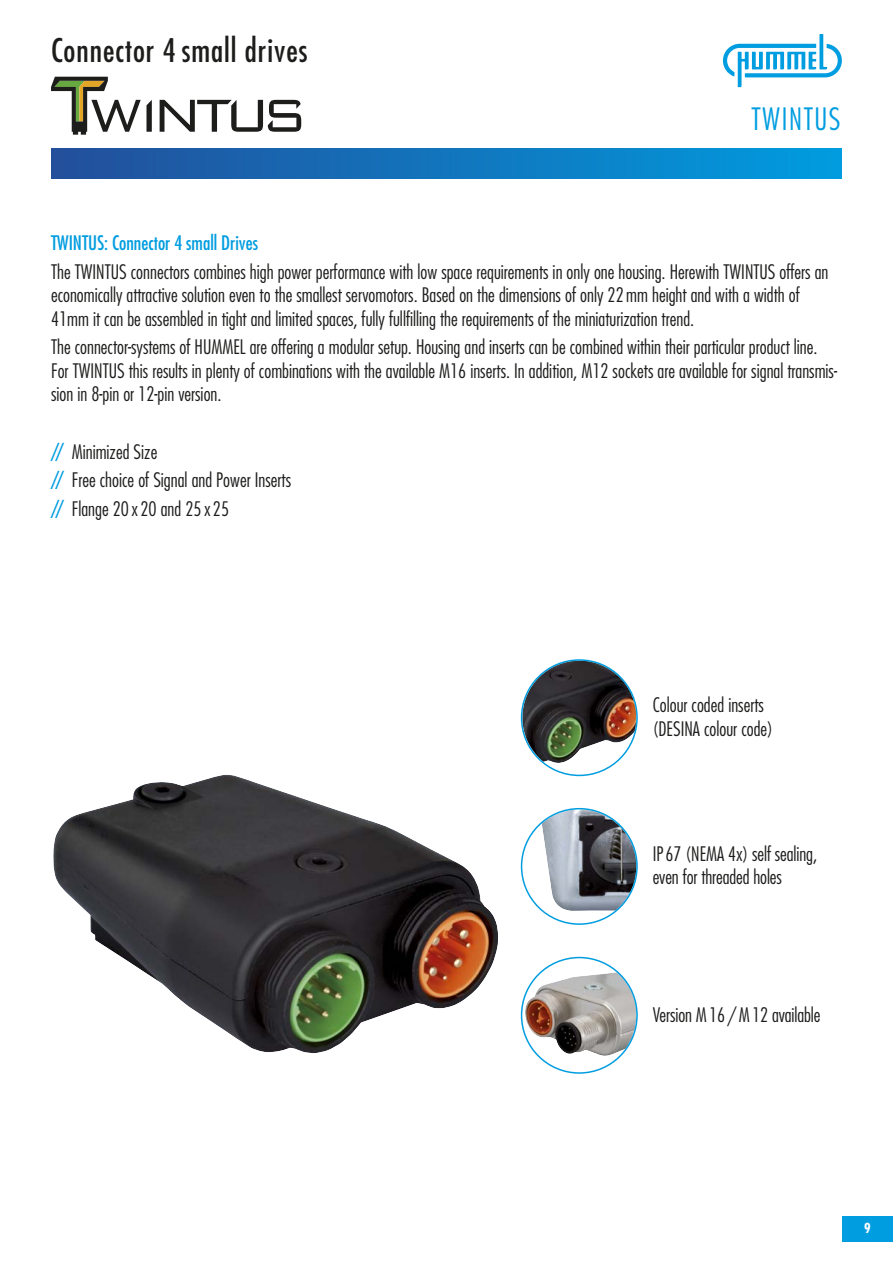
<style>
.page{position:relative;width:893px;height:1263px;background:#fff}
.page>*{position:absolute;margin:0;border:0;box-sizing:border-box;transform-origin:0 0}
.t1{font:condensed 31.65px "Futura Std";letter-spacing:.03em;color:#1d1d1c}
.t2{font:300 condensed 30px "Futura Std";letter-spacing:.05em;color:#009de0}
.t3{font:300 condensed 19.5px/23.4px "Futura Std";color:#1d1d1c}
.t4{font:condensed 19.5px "Futura Std";color:#009de0}
.t5{font:700 condensed 13.5px "Futura Std";color:#fff}
.s1{font-weight:400;color:#009de0}
</style>
<div class="page">
<img style="left:53px;top:774px;width:445px;height:279px">
<svg style="left:160px;top:100px;width:141px;height:32px"></svg>
<svg style="left:51px;top:77px;width:101px;height:58px"></svg>
<img style="left:521px;top:659px;width:117px;height:117px">
<svg style="left:521px;top:808px;width:117px;height:117px"></svg>
<svg style="left:521px;top:957px;width:117px;height:117px"></svg>
<div style="left:842px;top:1216px;width:51px;height:26px;background:#009de0"></div>
<div style="left:51px;top:149px;width:791px;height:30px;background:linear-gradient(to right,#234e9a,#009cdf)"></div>
<svg style="left:723px;top:34px;width:119px;height:53px"></svg>
<p class="t1" style="left:51px;top:36px;width:258px">Connector 4 small drives</p>
<p class="t2" style="left:751px;top:106px;width:91px">TWINTUS</p>
<p class="t4" style="left:51px;top:234px;width:209px">TWINTUS: Connector 4 small Drives</p>
<p class="t3" style="left:51px;top:261px;width:779px">The TWINTUS connectors combines high power performance with low space requirements in only one housing. Herewith TWINTUS offers an economically attractive solution even to the smallest servomotors. Based on the dimensions of only 22mm height and with a width of<br>41mm it can be assembled in tight and limited spaces, fully fullfilling the requirements of the miniaturization trend.</p>
<p class="t3" style="left:51px;top:337px;width:788px">The connector-systems of HUMMEL are offering a modular setup. Housing and inserts can be combined within their particular product line.<br>For TWINTUS this results in plenty of combinations with the available M16 inserts. In addition, M12 sockets are available for signal transmis&shy;sion in 8-pin or 12-pin version.</p>
<p class="t3" style="left:51px;top:441px;width:108px"><span class="s1">//</span> Minimized Size</p>
<p class="t3" style="left:51px;top:470px;width:242px"><span class="s1">//</span> Free choice of Signal and Power Inserts</p>
<p class="t3" style="left:51px;top:498px;width:180px"><span class="s1">//</span> Flange 20 x 20 and 25 x 25</p>
<p class="t3" style="left:653px;top:695px;width:113px">Colour coded inserts</p>
<p class="t3" style="left:653px;top:718px;width:122px">(DESINA colour code)</p>
<p class="t3" style="left:653px;top:843px;width:166px">IP 67 (NEMA 4x) self sealing,</p>
<p class="t3" style="left:653px;top:867px;width:131px">even for threaded holes</p>
<p class="t3" style="left:653px;top:1004px;width:169px">Version M 16 / M 12 available</p>
<p class="t5" style="left:864px;top:1220px;width:8px">9</p>
</div>
